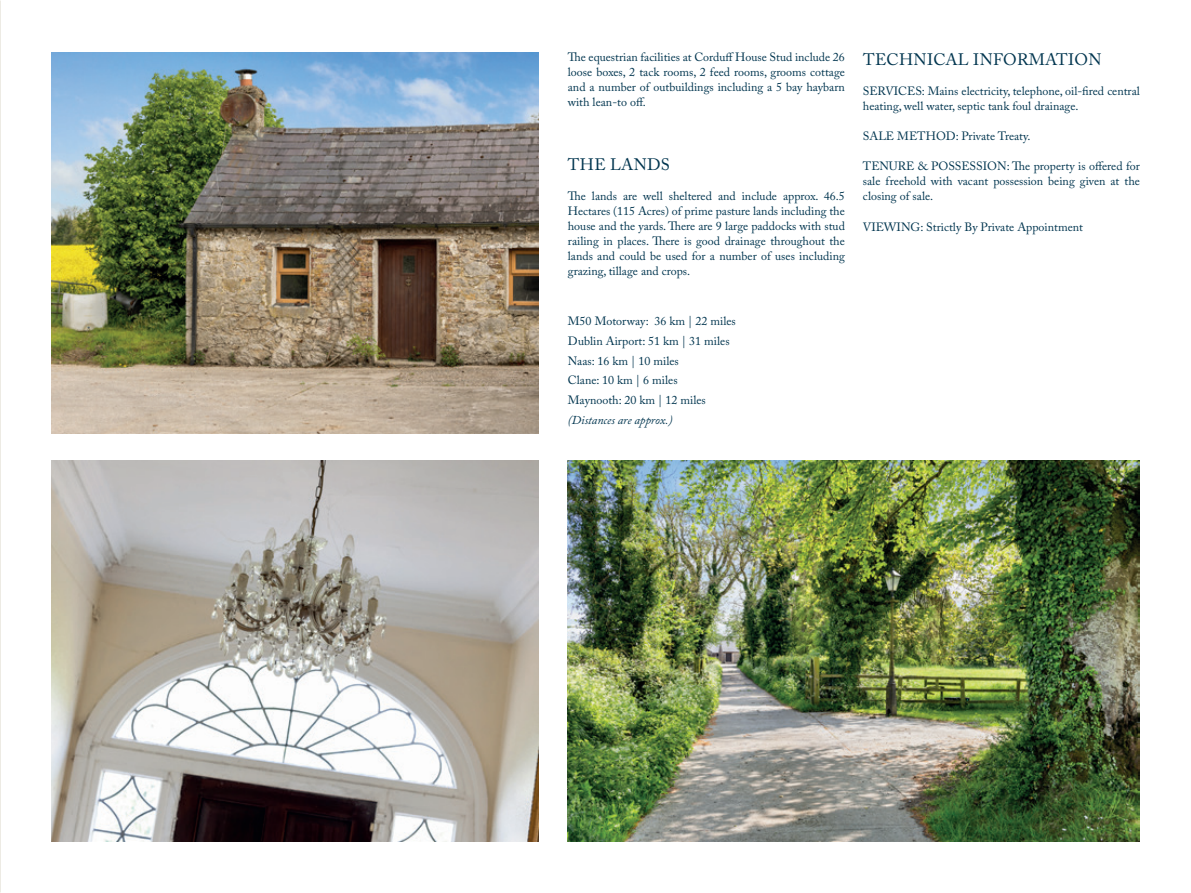
<style>
.page{position:relative;width:1191px;height:893px;background:#fff}
.page>*{position:absolute;margin:0;border:0;box-sizing:border-box;transform-origin:0 0}
.t1{font:16.5px "Adobe Caslon Pro";letter-spacing:.015em;color:#00354f}
.t2{font:12px/15px "Adobe Caslon Pro";color:#00354f;text-align:justify}
.t3{font:italic 12px "Adobe Caslon Pro";color:#00354f}
</style>
<div class="page">
<img style="left:51px;top:53px;width:487px;height:381px">
<img style="left:51px;top:460px;width:487px;height:381px">
<img style="left:568px;top:461px;width:572px;height:381px">
<img style="left:0;top:0;width:1px;height:893px">
<p class="t2" style="left:568px;top:50px;width:278px">The equestrian facilities at Corduff House Stud include 26 loose boxes, 2 tack rooms, 2 feed rooms, grooms cottage and a number of outbuildings including a 5 bay haybarn with lean-to off.</p>
<h1 class="t1" style="left:568px;top:155px;width:103px">THE LANDS</h1>
<p class="t2" style="left:568px;top:189px;width:278px">The lands are well sheltered and include approx. 46.5<br>Hectares (115 Acres) of prime pasture lands including the house and the yards. There are 9 large paddocks with stud railing in places. There is good drainage throughout the lands and could be used for a number of uses including grazing, tillage and crops.</p>
<p class="t2" style="left:568px;top:311px;width:169px;line-height:19.8px;text-align:left">M50 Motorway: 36 km | 22 miles<br>Dublin Airport: 51 km | 31 miles<br>Naas: 16 km | 10 miles<br>Clane: 10 km | 6 miles<br>Maynooth: 20 km | 12 miles</p>
<p class="t3" style="left:568px;top:413px;width:106px">(Distances are approx.)</p>
<h1 class="t1" style="left:863px;top:49px;width:240px">TECHNICAL INFORMATION</h1>
<p class="t2" style="left:863px;top:83px;width:278px">SERVICES: Mains electricity, telephone, oil-fired central heating, well water, septic tank foul drainage.</p>
<p class="t2" style="left:863px;top:129px;width:169px">SALE METHOD: Private Treaty.</p>
<p class="t2" style="left:863px;top:159px;width:278px">TENURE &amp; POSSESSION: The property is offered for sale freehold with vacant possession being given at the closing of sale.</p>
<p class="t2" style="left:863px;top:219px;width:222px">VIEWING: Strictly By Private Appointment</p>
</div>
